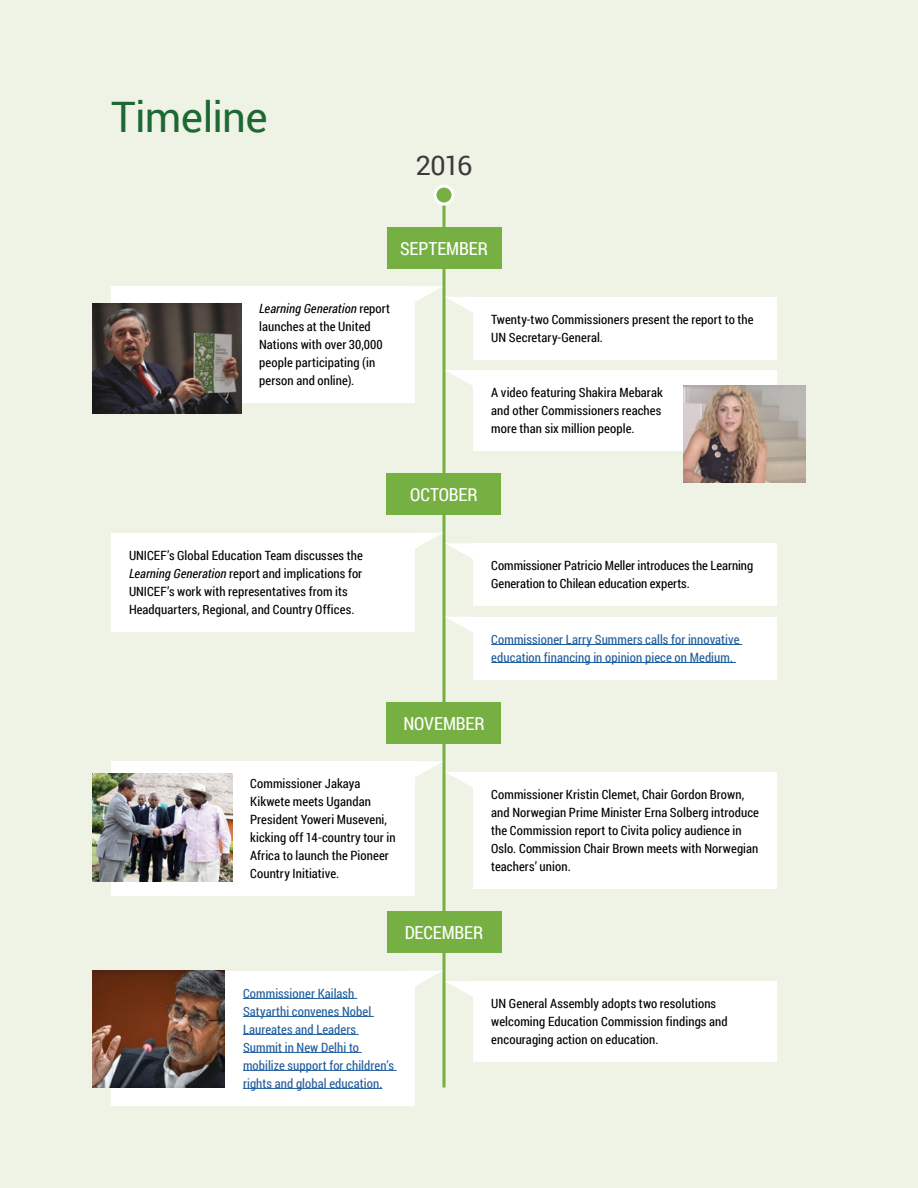
<style>
.page{position:relative;width:918px;height:1188px;background:#eef3e6}
.page>*{position:absolute;margin:0;border:0;box-sizing:border-box;transform-origin:0 0}
.t1{font:42px "Roboto";letter-spacing:-.015em;color:#1d6933}
.t2{font:27px "Roboto";color:#3c3a3b}
.t3{font:18px "Roboto Condensed";letter-spacing:-.005em;color:#fff}
.t4{font:12.75px/18px "Roboto Condensed";letter-spacing:.005em;color:#000}
.t5{font:12.75px/18px "Roboto Condensed";letter-spacing:.005em;color:#215e9e}
.s1{font-style:italic}
</style>
<div class="page">
<svg style="left:442px;top:206px;width:4px;height:881px;background:#93c06a"></svg>
<div style="left:387px;top:473px;width:114px;height:42px;background:#76b043"></div>
<div style="left:111px;top:533px;width:304px;height:99px;background:#fff"></div>
<div style="left:473px;top:543px;width:304px;height:63px;background:#fff"></div>
<svg style="left:415px;top:533px;width:58px;height:27px"></svg>
<div style="left:473px;top:617px;width:304px;height:63px;background:#fff"></div>
<hr style="left:491px;top:644px;width:251px;height:1px;background:#215e9e">
<hr style="left:491px;top:662px;width:245px;height:1px;background:#215e9e">
<svg style="left:445px;top:617px;width:28px;height:16px"></svg>
<div style="left:387px;top:227px;width:114px;height:41px;background:#76b043"></div>
<div style="left:111px;top:286px;width:304px;height:117px;background:#fff"></div>
<div style="left:473px;top:370px;width:304px;height:81px;background:#fff"></div>
<svg style="left:445px;top:370px;width:28px;height:17px"></svg>
<div style="left:473px;top:297px;width:304px;height:63px;background:#fff"></div>
<svg style="left:415px;top:286px;width:58px;height:28px"></svg>
<img style="left:93px;top:303px;width:148px;height:111px">
<img style="left:683px;top:385px;width:123px;height:97px">
<div style="left:387px;top:702px;width:114px;height:41px;background:#76b043"></div>
<div style="left:473px;top:772px;width:304px;height:117px;background:#fff"></div>
<div style="left:387px;top:911px;width:114px;height:42px;background:#76b043"></div>
<div style="left:473px;top:981px;width:304px;height:81px;background:#fff"></div>
<div style="left:111px;top:761px;width:304px;height:135px;background:#fff"></div>
<svg style="left:415px;top:761px;width:58px;height:28px"></svg>
<img style="left:93px;top:773px;width:139px;height:109px">
<div style="left:111px;top:971px;width:304px;height:135px;background:#fff"></div>
<hr style="left:243px;top:998px;width:114px;height:1px;background:#215e9e">
<hr style="left:243px;top:1016px;width:131px;height:1px;background:#215e9e">
<hr style="left:243px;top:1034px;width:116px;height:1px;background:#215e9e">
<hr style="left:243px;top:1052px;width:119px;height:1px;background:#215e9e">
<hr style="left:243px;top:1070px;width:154px;height:1px;background:#215e9e">
<hr style="left:243px;top:1088px;width:139px;height:1px;background:#215e9e">
<svg style="left:415px;top:971px;width:58px;height:27px"></svg>
<img style="left:93px;top:971px;width:132px;height:116px">
<div style="left:435px;top:186px;width:18px;height:18px;background:#76b043;border-radius:50%"></div>
<div style="left:434px;top:185px;width:20px;height:21px;border:3px solid #fff;border-radius:50%"></div>
<h1 class="t1" style="left:111px;top:88px;width:158px">Timeline</h1>
<h2 class="t2" style="left:416px;top:146px;width:58px">2016</h2>
<h3 class="t3" style="left:400px;top:236px;width:89px">SEPTEMBER</h3>
<p class="t4" style="left:259px;top:299px;width:132px"><span class="s1">Learning Generation</span> report launches at the United<br>Nations with over 30,000 people participating (in person and online).</p>
<p class="t4" style="left:491px;top:310px;width:264px">Twenty-two Commissioners present the report to the<br>UN Secretary-General.</p>
<p class="t4" style="left:491px;top:383px;width:173px;text-align:justify">A video featuring Shakira Mebarak and other Commissioners reaches more than six million people.</p>
<h3 class="t3" style="left:410px;top:482px;width:69px">OCTOBER</h3>
<p class="t4" style="left:129px;top:546px;width:235px">UNICEF’s Global Education Team discusses the <span class="s1">Learning Generation</span> report and implications for UNICEF’s work with representatives from its Headquarters, Regional, and Country Offices.</p>
<p class="t4" style="left:491px;top:556px;width:264px">Commissioner Patricio Meller introduces the Learning<br>Generation to Chilean education experts.</p>
<p class="t5" style="left:491px;top:630px;width:250px">Commissioner Larry Summers calls for innovative education financing in opinion piece on Medium.</p>
<h3 class="t3" style="left:403px;top:711px;width:83px">NOVEMBER</h3>
<p class="t4" style="left:250px;top:774px;width:147px">Commissioner Jakaya<br>Kikwete meets Ugandan<br>President Yoweri Museveni, kicking off 14-country tour in<br>Africa to launch the Pioneer<br>Country Initiative.</p>
<p class="t4" style="left:491px;top:785px;width:269px">Commissioner Kristin Clemet, Chair Gordon Brown, and Norwegian Prime Minister Erna Solberg introduce the Commission report to Civita policy audience in Oslo. Commission Chair Brown meets with Norwegian teachers’ union.</p>
<h3 class="t3" style="left:405px;top:920px;width:80px">DECEMBER</h3>
<p class="t5" style="left:243px;top:984px;width:153px">Commissioner Kailash<br>Satyarthi convenes Nobel<br>Laureates and Leaders<br>Summit in New Delhi to mobilize support for children’s rights and global education.</p>
<p class="t4" style="left:491px;top:994px;width:238px">UN General Assembly adopts two resolutions welcoming Education Commission findings and encouraging action on education.</p>
</div>
